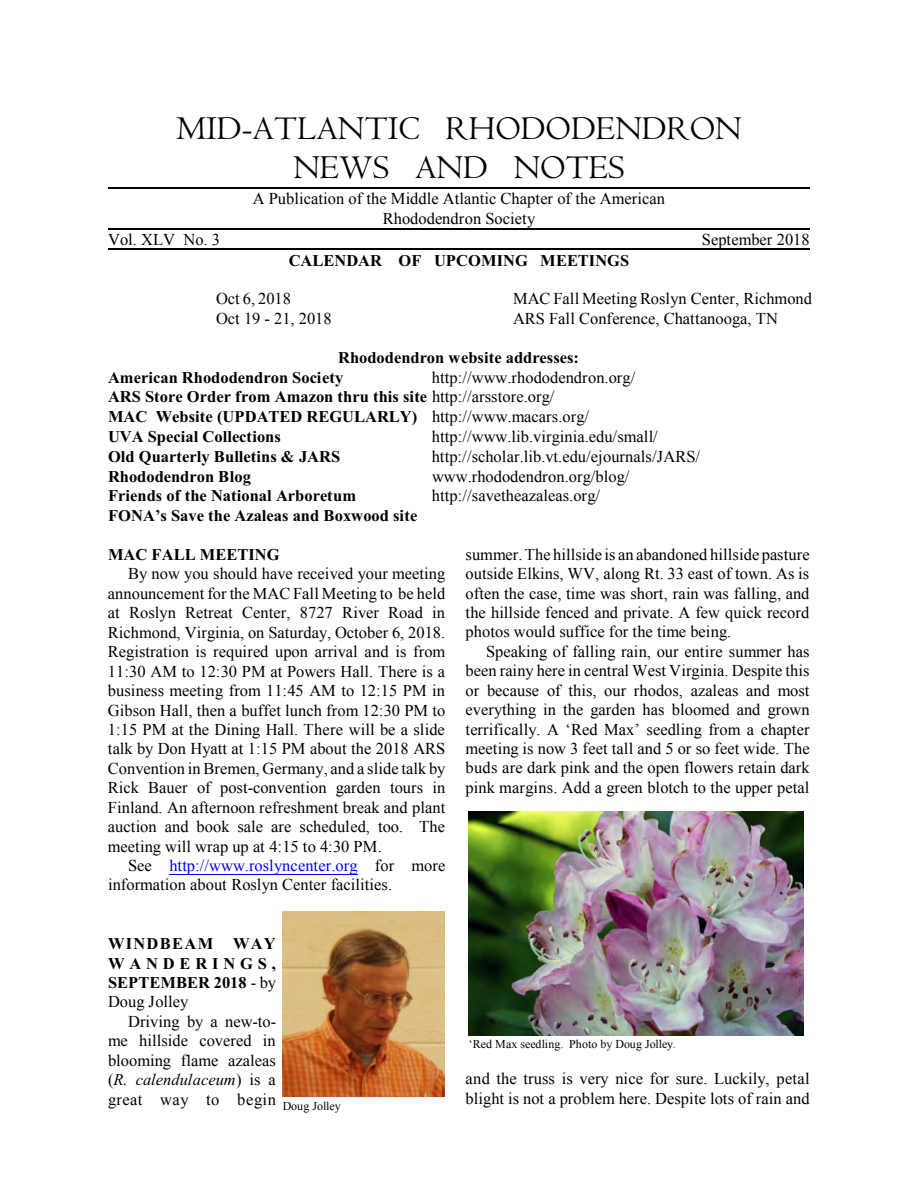
<style>
.page{position:relative;width:918px;height:1188px;background:#fff}
.page>*{position:absolute;margin:0;border:0;box-sizing:border-box;transform-origin:0 0}
.t1{font:34.5px/39px "Centaur";color:#000;text-align:center}
.t2{font:16.5px/19.5px "Times New Roman";color:#000;text-align:justify}
.t3{font:700 16.5px/19.5px "Times New Roman";color:#000}
.t4{font:12px "Times New Roman";color:#000}
.s1{font-weight:400}
.s2{color:#00f}
.s3{font-style:italic}
</style>
<div class="page">
<img style="left:283px;top:911px;width:162px;height:186px">
<img style="left:469px;top:812px;width:335px;height:223px">
<hr style="left:169px;top:874px;width:189px;height:1px;background:#00f">
<hr style="left:108px;top:188px;width:702px;height:1px;background:#000">
<hr style="left:108px;top:228px;width:702px;height:1px;background:#000">
<hr style="left:108px;top:249px;width:702px;height:1px;background:#000">
<h1 class="t1" style="left:176px;top:113px;width:567px">MID-ATLANTIC RHODODENDRON<br>NEWS AND NOTES</h1>
<p class="t2" style="left:253px;top:189px;width:414px;text-align:center">A Publication of the Middle Atlantic Chapter of the American<br>Rhododendron Society</p>
<p class="t2" style="left:108px;top:229px;width:114px">Vol. XLV No. 3</p>
<p class="t2" style="left:702px;top:229px;width:109px">September 2018</p>
<p class="t3" style="left:289px;top:252px;width:342px">CALENDAR OF UPCOMING MEETINGS</p>
<p class="t2" style="left:216px;top:289px;width:77px">Oct 6, 2018</p>
<p class="t2" style="left:513px;top:289px;width:301px">MAC Fall Meeting Roslyn Center, Richmond</p>
<p class="t2" style="left:216px;top:308px;width:117px">Oct 19 - 21, 2018</p>
<p class="t2" style="left:513px;top:308px;width:267px">ARS Fall Conference, Chattanooga, TN</p>
<p class="t3" style="left:108px;top:350px;width:472px;text-indent:230px">Rhododendron website addresses:<br>American Rhododendron Society</p>
<p class="t3" style="left:108px;top:369px;width:529px;text-indent:324px"><span class="s1">http://www.rhododendron.org/ </span>ARS Store Order from Amazon thru this site <span class="s1">http://arsstore.org/<br></span>MAC Website (UPDATED REGULARLY) <span class="s1">http://www.macars.org/<br></span>UVA Special Collections</p>
<p class="t2" style="left:432px;top:426px;width:228px">http://www.lib.virginia.edu/small/</p>
<p class="t3" style="left:108px;top:448px;width:234px">Old Quarterly Bulletins &amp; JARS</p>
<p class="t2" style="left:432px;top:446px;width:270px">http://scholar.lib.vt.edu/ejournals/JARS/</p>
<p class="t3" style="left:108px;top:468px;width:145px">Rhododendron Blog</p>
<p class="t2" style="left:432px;top:466px;width:199px">www.rhododendron.org/blog/</p>
<p class="t3" style="left:108px;top:488px;width:250px">Friends of the National Arboretum</p>
<p class="t2" style="left:432px;top:486px;width:170px">http://savetheazaleas.org/</p>
<p class="t3" style="left:108px;top:508px;width:311px">FONA’s Save the Azaleas and Boxwood site</p>
<p class="t3" style="left:108px;top:546px;width:173px">MAC FALL MEETING</p>
<p class="t2" style="left:108px;top:564px;width:339px;text-indent:20px">By now you should have received your meeting announcement for the MAC Fall Meeting to be held at Roslyn Retreat Center, 8727 River Road in Richmond, Virginia, on Saturday, October 6, 2018.<br>Registration is required upon arrival and is from 11:30 AM to 12:30 PM at Powers Hall. There is a business meeting from 11:45 AM to 12:15 PM in Gibson Hall, then a buffet lunch from 12:30 PM to 1:15 PM at the Dining Hall. There will be a slide talk by Don Hyatt at 1:15 PM about the 2018 ARS Convention in Bremen, Germany, and a slide talk by Rick Bauer of post-convention garden tours in Finland. An afternoon refreshment break and plant auction and book sale are scheduled, too. The meeting will wrap up at 4:15 to 4:30 PM.</p>
<p class="t2" style="left:108px;top:855px;width:339px;text-indent:20px">See <span class="s2">http://www.roslyncenter.org</span> for more information about Roslyn Center facilities.</p>
<p class="t2" style="left:466px;top:544px;width:346px">summer. The hillside is an abandoned hillside pasture outside Elkins, WV, along Rt. 33 east of town. As is often the case, time was short, rain was falling, and the hillside fenced and private. A few quick record photos would suffice for the time being.</p>
<p class="t2" style="left:466px;top:641px;width:346px;text-indent:20px">Speaking of falling rain, our entire summer has been rainy here in central West Virginia. Despite this or because of this, our rhodos, azaleas and most everything in the garden has bloomed and grown terrifically. A ‘Red Max’ seedling from a chapter meeting is now 3 feet tall and 5 or so feet wide. The buds are dark pink and the open flowers retain dark pink margins. Add a green blotch to the upper petal</p>
<p class="t3" style="left:108px;top:936px;width:170px;text-align:justify">WINDBEAM WAY WANDERINGS, SEPTEMBER 2018 <span class="s1">- by Doug Jolley</span></p>
<p class="t2" style="left:108px;top:1011px;width:170px;text-indent:20px">Driving by a new-to&shy;me hillside covered in blooming flame azaleas (<span class="s3">R. calendulaceum</span>) is a great way to begin</p>
<p class="t4" style="left:283px;top:1097px;width:59px">Doug Jolley</p>
<p class="t4" style="left:469px;top:1036px;width:209px">‘Red Max seedling. Photo by Doug Jolley.</p>
<p class="t2" style="left:466px;top:1069px;width:345px">and the truss is very nice for sure. Luckily, petal blight is not a problem here. Despite lots of rain and</p>
</div>
